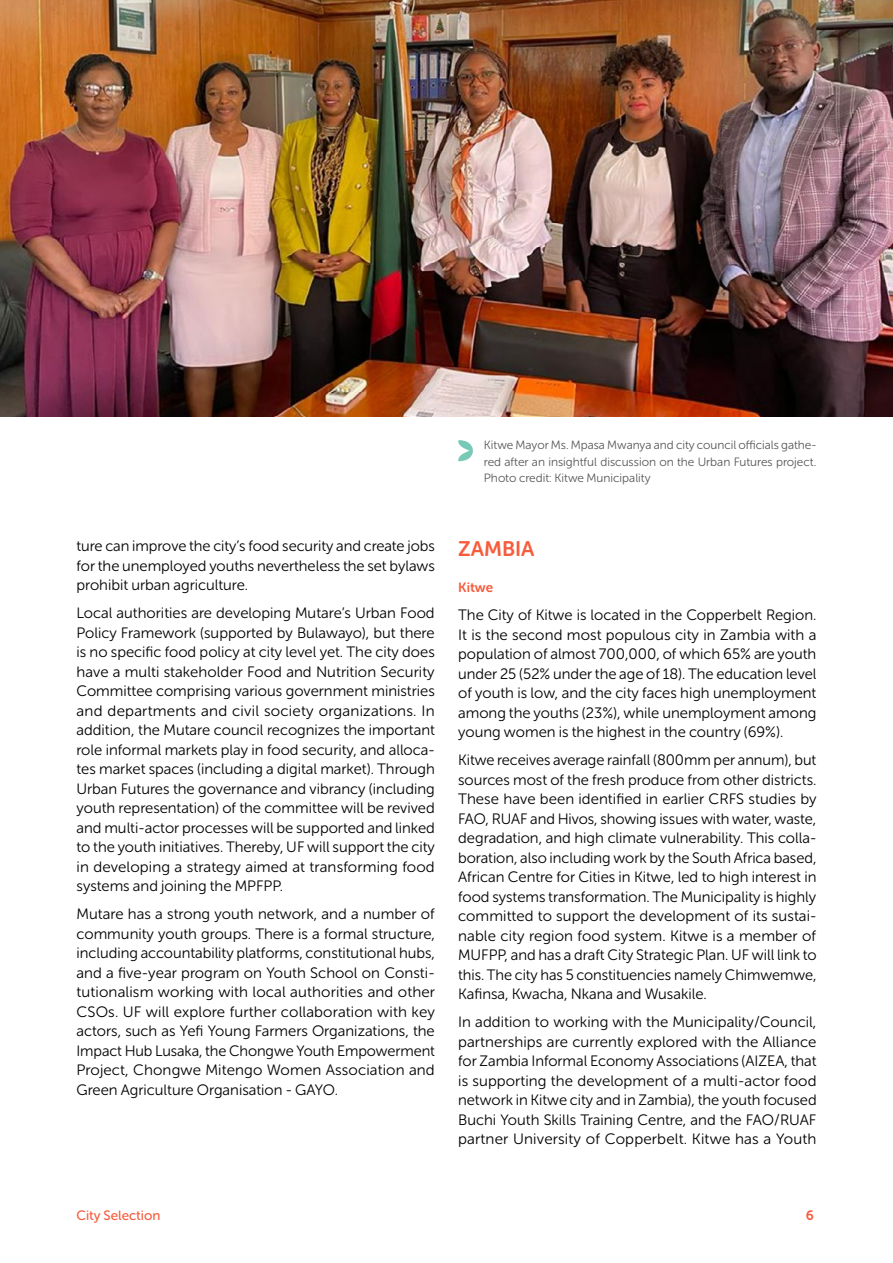
<style>
.page{position:relative;width:893px;height:1263px;background:#fff}
.page>*{position:absolute;margin:0;border:0;box-sizing:border-box;transform-origin:0 0}
.t1{font:21px "Museo Sans Rounded 700";color:#f75c3d}
.t2{font:15px/19.5px "Museo Sans Rounded 300";color:#000;text-align:justify}
.t3{font:13.5px "Museo Sans Rounded 500";color:#f75c3d}
.t4{font:13.5px "Museo Sans Rounded 700";color:#f75c3d}
.t5{font:12px/16.5px "Museo Sans Rounded 300";color:#575756;text-align:justify}
</style>
<div class="page">
<img style="left:0;top:0;width:893px;height:417px">
<svg style="left:458px;top:440px;width:15px;height:21px"></svg>
<p class="t2" style="left:77px;top:536px;width:360px">ture can improve the city’s food security and create jobs for the unemployed youths nevertheless the set bylaws prohibit urban agriculture.</p>
<p class="t2" style="left:77px;top:603px;width:360px">Local authorities are developing Mutare’s Urban Food Policy Framework (supported by Bulawayo), but there is no specific food policy at city level yet. The city does have a multi stakeholder Food and Nutrition Security Committee comprising various government ministries and departments and civil society organizations. In addition, the Mutare council recognizes the important role informal markets play in food security, and alloca&shy;tes market spaces (including a digital market). Through Urban Futures the governance and vibrancy (including youth representation) of the committee will be revived and multi-actor processes will be supported and linked to the youth initiatives. Thereby, UF will support the city in developing a strategy aimed at transforming food systems and joining the MPFPP.</p>
<p class="t2" style="left:77px;top:904px;width:360px">Mutare has a strong youth network, and a number of community youth groups. There is a formal structure, including accountability platforms, constitutional hubs, and a five-year program on Youth School on Consti&shy;tutionalism working with local authorities and other CSOs. UF will explore further collaboration with key actors, such as Yefi Young Farmers Organizations, the Impact Hub Lusaka, the Chongwe Youth Empowerment Project, Chongwe Mitengo Women Association and Green Agriculture Organisation - GAYO.</p>
<p class="t5" style="left:484px;top:437px;width:334px">Kitwe Mayor Ms. Mpasa Mwanya and city council officials gathe&shy;red after an insightful discussion on the Urban Futures project.<br>Photo credit: Kitwe Municipality</p>
<h1 class="t1" style="left:458px;top:537px;width:78px">ZAMBIA</h1>
<p class="t4" style="left:458px;top:580px;width:37px">Kitwe</p>
<p class="t2" style="left:458px;top:605px;width:360px">The City of Kitwe is located in the Copperbelt Region.<br>It is the second most populous city in Zambia with a population of almost 700,000, of which 65% are youth under 25 (52% under the age of 18). The education level of youth is low, and the city faces high unemployment among the youths (23%), while unemployment among young women is the highest in the country (69%).</p>
<p class="t2" style="left:458px;top:750px;width:360px">Kitwe receives average rainfall (800mm per annum), but sources most of the fresh produce from other districts.<br>These have been identified in earlier CRFS studies by FAO, RUAF and Hivos, showing issues with water, waste, degradation, and high climate vulnerability. This colla&shy;boration, also including work by the South Africa based, African Centre for Cities in Kitwe, led to high interest in food systems transformation. The Municipality is highly committed to support the development of its sustai&shy;nable city region food system. Kitwe is a member of MUFPP, and has a draft City Strategic Plan. UF will link to this. The city has 5 constituencies namely Chimwemwe, Kafinsa, Kwacha, Nkana and Wusakile.</p>
<p class="t2" style="left:458px;top:1013px;width:360px">In addition to working with the Municipality/Council, partnerships are currently explored with the Alliance for Zambia Informal Economy Associations (AIZEA, that is supporting the development of a multi-actor food network in Kitwe city and in Zambia), the youth focused Buchi Youth Skills Training Centre, and the FAO/RUAF partner University of Copperbelt. Kitwe has a Youth</p>
<p class="t3" style="left:77px;top:1208px;width:85px">City Selection</p>
<p class="t4" style="left:806px;top:1208px;width:10px">6</p>
</div>
